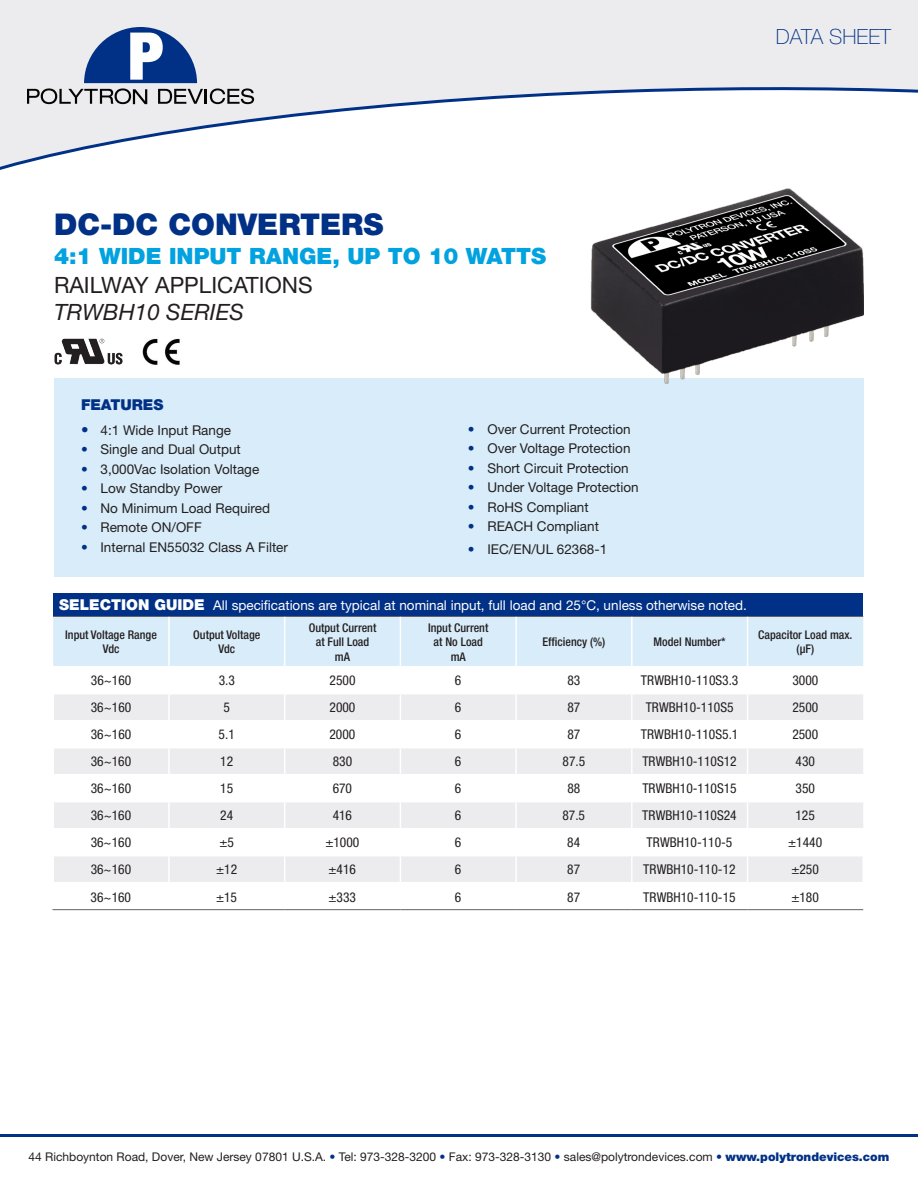
<style>
.page{position:relative;width:918px;height:1188px;background:#fff}
.page>*{position:absolute;margin:0;border:0;box-sizing:border-box;transform-origin:0 0}
.t1{font:900 30px "Helvetica Neue";color:#003186}
.t2{font:900 22.5px "Helvetica Neue";color:#00a2df}
.t3{font:22.5px "Helvetica Neue";color:#231f20}
.t4{font:italic 22.5px "Helvetica Neue";color:#231f20}
.t5{font:100 21px "Helvetica Neue";color:#003186}
.t6{font:900 15px "Helvetica Neue";letter-spacing:-.005em;color:#003186}
.t7{font:condensed 13.5px "Helvetica Neue";color:#231f20}
.t8{font:13.5px "Helvetica Neue";color:#231f20}
.t9{font:13.5px "Helvetica Neue";color:#fff}
.t10{font:500 condensed 12px/14.4px "Helvetica Neue";color:#231f20;text-align:center}
.t11{font:12px "Helvetica Neue";color:#231f20}
.s1{font-size:15px;color:#003186}
.s2{color:#003186}
.s3{font-weight:900;font-size:15px}
.s4{font-weight:900;color:#003186}
</style>
<div class="page">
<hr style="left:0;top:1134px;width:918px;height:3px;background:#003186">
<div style="left:54px;top:378px;width:810px;height:199px;background:#d8ecf9"></div>
<div style="left:53px;top:593px;width:810px;height:23px;background:#003186"></div>
<hr style="left:52px;top:909px;width:117px;height:1px;background:#636366">
<hr style="left:169px;top:909px;width:116px;height:1px;background:#636366">
<hr style="left:285px;top:909px;width:115px;height:1px;background:#636366">
<hr style="left:400px;top:909px;width:116px;height:1px;background:#636366">
<hr style="left:516px;top:909px;width:116px;height:1px;background:#636366">
<hr style="left:632px;top:909px;width:116px;height:1px;background:#636366">
<hr style="left:748px;top:909px;width:115px;height:1px;background:#636366">
<svg style="left:53px;top:616px;width:810px;height:266px"></svg>
<hr style="left:862px;top:856px;width:2px;height:26px;background:#fff">
<div style="left:0;top:0;width:918px;height:87px;background:#ececee"></div>
<svg style="left:27px;top:27px;width:227px;height:60px;background:#a9b7d1"></svg>
<svg style="left:0;top:87px;width:918px;height:83px"></svg>
<img style="left:54px;top:338px;width:69px;height:27px">
<img style="left:142px;top:338px;width:38px;height:27px">
<img style="left:590px;top:188px;width:274px;height:196px">
<h1 class="t1" style="left:54px;top:207px;width:331px">DC-DC CONVERTERS</h1>
<h2 class="t2" style="left:54px;top:242px;width:494px">4:1 WIDE INPUT RANGE, UP TO 10 WATTS</h2>
<h2 class="t3" style="left:54px;top:271px;width:260px">RAILWAY APPLICATIONS</h2>
<h2 class="t4" style="left:54px;top:298px;width:192px">TRWBH10 SERIES</h2>
<p class="t6" style="left:81px;top:396px;width:84px">FEATURES</p>
<p class="t8" style="left:81px;top:422px;width:152px"><span class="s1">•</span> 4:1 Wide Input Range</p>
<p class="t8" style="left:81px;top:442px;width:161px"><span class="s2">•</span> Single and Dual Output</p>
<p class="t8" style="left:81px;top:461px;width:180px"><span class="s2">•</span> 3,000Vac Isolation Voltage</p>
<p class="t8" style="left:81px;top:481px;width:143px"><span class="s2">•</span> Low Standby Power</p>
<p class="t8" style="left:81px;top:500px;width:191px"><span class="s2">•</span> No Minimum Load Required</p>
<p class="t8" style="left:81px;top:520px;width:122px"><span class="s2">•</span> Remote ON/OFF</p>
<p class="t8" style="left:81px;top:539px;width:209px"><span class="s2">•</span> Internal EN55032 Class A Filter</p>
<p class="t8" style="left:468px;top:421px;width:164px"><span class="s2">•</span> Over Current Protection</p>
<p class="t8" style="left:468px;top:440px;width:164px"><span class="s2">•</span> Over Voltage Protection</p>
<p class="t8" style="left:468px;top:460px;width:162px"><span class="s2">•</span> Short Circuit Protection</p>
<p class="t8" style="left:468px;top:479px;width:172px"><span class="s2">•</span> Under Voltage Protection</p>
<p class="t8" style="left:468px;top:499px;width:122px"><span class="s2">•</span> RoHS Compliant</p>
<p class="t8" style="left:468px;top:518px;width:133px"><span class="s2">•</span> REACH Compliant</p>
<p class="t8" style="left:468px;top:541px;width:141px"><span class="s2">•</span> IEC/EN/UL 62368-1</p>
<h3 class="t5" style="left:776px;top:24px;width:117px">DATA SHEET</h3>
<p class="t9" style="left:59px;top:598px;width:689px"><span class="s3">SELECTION GUIDE</span> All specifications are typical at nominal input, full load and 25°C, unless otherwise noted.</p>
<p class="t10" style="left:65px;top:627px;width:93px">Input Voltage Range<br>Vdc</p>
<p class="t10" style="left:193px;top:627px;width:69px">Output Voltage<br>Vdc</p>
<p class="t10" style="left:309px;top:620px;width:69px">Output Current at Full Load mA</p>
<p class="t10" style="left:428px;top:620px;width:62px">Input Current at No Load mA</p>
<p class="t10" style="left:543px;top:635px;width:64px">Efficiency (%)</p>
<p class="t10" style="left:654px;top:635px;width:74px">Model Number*</p>
<p class="t10" style="left:758px;top:627px;width:96px">Capacitor Load max. (μF)</p>
<p class="t7" style="left:91px;top:673px;width:42px">36~160</p>
<p class="t7" style="left:219px;top:673px;width:18px">3.3</p>
<p class="t7" style="left:330px;top:673px;width:27px">2500</p>
<p class="t7" style="left:455px;top:673px;width:8px">6</p>
<p class="t7" style="left:567px;top:673px;width:14px">83</p>
<p class="t7" style="left:641px;top:673px;width:99px">TRWBH10-110S3.3</p>
<p class="t7" style="left:792px;top:673px;width:27px">3000</p>
<p class="t7" style="left:91px;top:700px;width:42px">36~160</p>
<p class="t7" style="left:224px;top:700px;width:8px">5</p>
<p class="t7" style="left:330px;top:700px;width:27px">2000</p>
<p class="t7" style="left:455px;top:700px;width:8px">6</p>
<p class="t7" style="left:567px;top:700px;width:14px">87</p>
<p class="t7" style="left:646px;top:700px;width:89px">TRWBH10-110S5</p>
<p class="t7" style="left:792px;top:700px;width:27px">2500</p>
<p class="t7" style="left:91px;top:727px;width:42px">36~160</p>
<p class="t7" style="left:219px;top:727px;width:18px">5.1</p>
<p class="t7" style="left:330px;top:727px;width:27px">2000</p>
<p class="t7" style="left:455px;top:727px;width:8px">6</p>
<p class="t7" style="left:567px;top:727px;width:14px">87</p>
<p class="t7" style="left:641px;top:727px;width:99px">TRWBH10-110S5.1</p>
<p class="t7" style="left:792px;top:727px;width:27px">2500</p>
<p class="t7" style="left:91px;top:754px;width:42px">36~160</p>
<p class="t7" style="left:220px;top:754px;width:14px">12</p>
<p class="t7" style="left:333px;top:754px;width:21px">830</p>
<p class="t7" style="left:455px;top:754px;width:8px">6</p>
<p class="t7" style="left:563px;top:754px;width:24px">87.5</p>
<p class="t7" style="left:642px;top:754px;width:96px">TRWBH10-110S12</p>
<p class="t7" style="left:796px;top:754px;width:21px">430</p>
<p class="t7" style="left:91px;top:781px;width:42px">36~160</p>
<p class="t7" style="left:220px;top:781px;width:14px">15</p>
<p class="t7" style="left:333px;top:781px;width:21px">670</p>
<p class="t7" style="left:455px;top:781px;width:8px">6</p>
<p class="t7" style="left:567px;top:781px;width:14px">88</p>
<p class="t7" style="left:642px;top:781px;width:96px">TRWBH10-110S15</p>
<p class="t7" style="left:796px;top:781px;width:21px">350</p>
<p class="t7" style="left:91px;top:808px;width:42px">36~160</p>
<p class="t7" style="left:220px;top:808px;width:14px">24</p>
<p class="t7" style="left:333px;top:808px;width:21px">416</p>
<p class="t7" style="left:455px;top:808px;width:8px">6</p>
<p class="t7" style="left:562px;top:808px;width:24px">87.5</p>
<p class="t7" style="left:642px;top:808px;width:96px">TRWBH10-110S24</p>
<p class="t7" style="left:796px;top:808px;width:21px">125</p>
<p class="t7" style="left:91px;top:835px;width:42px">36~160</p>
<p class="t7" style="left:219px;top:835px;width:16px">±5</p>
<p class="t7" style="left:325px;top:835px;width:36px">±1000</p>
<p class="t7" style="left:455px;top:835px;width:8px">6</p>
<p class="t7" style="left:567px;top:835px;width:14px">84</p>
<p class="t7" style="left:647px;top:835px;width:87px">TRWBH10-110-5</p>
<p class="t7" style="left:788px;top:835px;width:36px">±1440</p>
<p class="t7" style="left:91px;top:862px;width:42px">36~160</p>
<p class="t7" style="left:216px;top:862px;width:23px">±12</p>
<p class="t7" style="left:329px;top:862px;width:29px">±416</p>
<p class="t7" style="left:455px;top:862px;width:8px">6</p>
<p class="t7" style="left:567px;top:862px;width:14px">87</p>
<p class="t7" style="left:643px;top:862px;width:94px">TRWBH10-110-12</p>
<p class="t7" style="left:791px;top:862px;width:29px">±250</p>
<p class="t7" style="left:91px;top:889px;width:42px">36~160</p>
<p class="t7" style="left:216px;top:889px;width:23px">±15</p>
<p class="t7" style="left:329px;top:889px;width:29px">±333</p>
<p class="t7" style="left:455px;top:889px;width:8px">6</p>
<p class="t7" style="left:567px;top:889px;width:14px">87</p>
<p class="t7" style="left:643px;top:889px;width:94px">TRWBH10-110-15</p>
<p class="t7" style="left:791px;top:889px;width:29px">±180</p>
<p class="t11" style="left:29px;top:1150px;width:862px">44 Richboynton Road, Dover, New Jersey 07801 U.S.A. <span class="s2">•</span> Tel: 973-328-3200 <span class="s2">•</span> Fax: 973-328-3130 <span class="s2">•</span> sales@polytrondevices.com <span class="s2">•</span> <span class="s4">www.polytrondevices.com</span></p>
</div>
